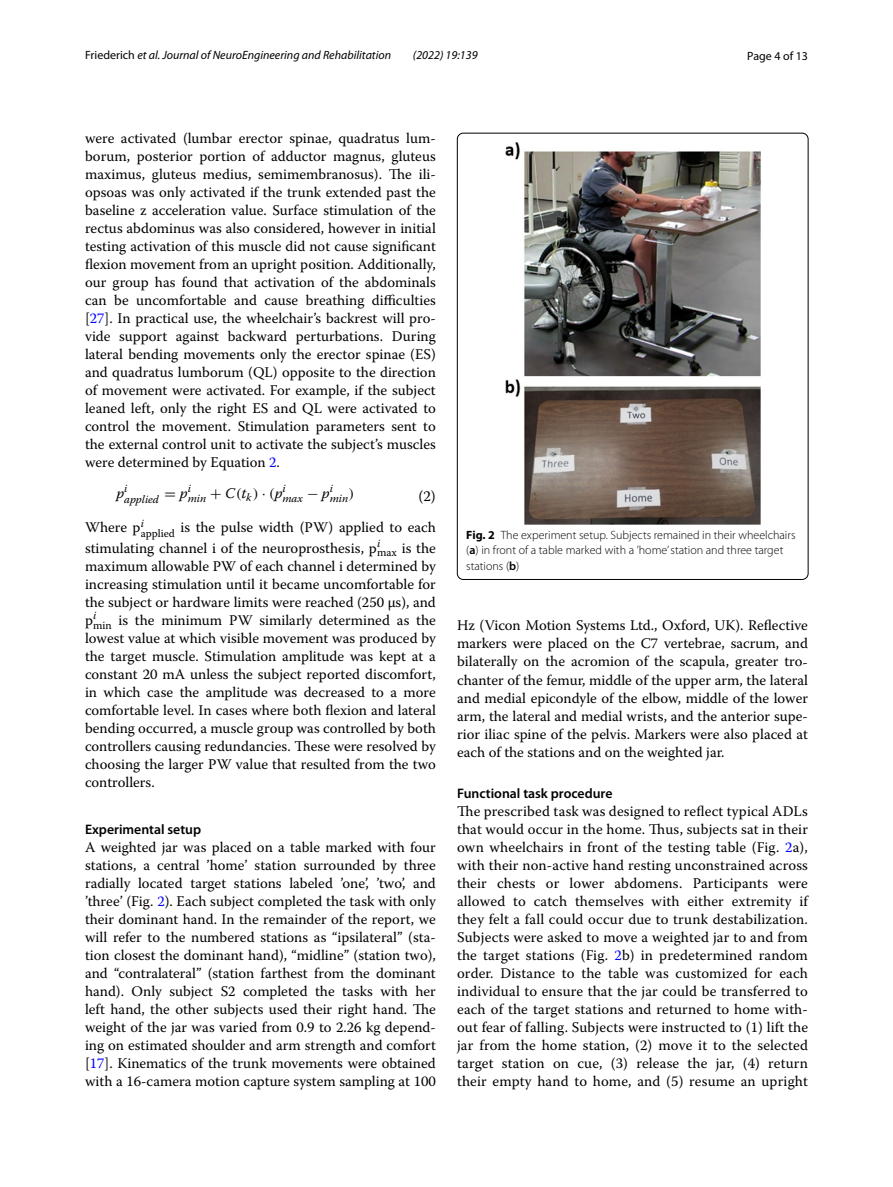
<style>
.page{position:relative;width:893px;height:1187px;background:#fff}
.page>*{position:absolute;margin:0;border:0;box-sizing:border-box;transform-origin:0 0}
.t1{font:15px "Warnock Pro";color:#000}
.t2{font:14.7px/18px "Warnock Pro";color:#000;text-align:justify}
.t3{font:14.7px "Warnock Pro It 2";color:#000}
.t4{font:600 13.8px "Myriad Pro";color:#000}
.t5{font:300 12px/15px "Myriad Pro";color:#000}
.t6{font:italic 12px "Myriad Pro";color:#000}
.t7{font:12px "Myriad Pro";color:#000}
.t8{font:11.25px/10.6px "Warnock Pro It 2";color:#000}
.s1{font-style:normal}
.s2{color:#00f}
.s3{font-weight:700}
.s4{font-weight:600}
</style>
<div class="page">
<img style="left:505px;top:142px;width:255px;height:382px">
<div style="left:457px;top:133px;width:351px;height:446px;border:1px solid #000;border-radius:6px"></div>
<p class="t6" style="left:85px;top:48px;width:308px"><span class="s1">Friederich</span> et al. Journal of NeuroEngineering and Rehabilitation</p>
<p class="t6" style="left:413px;top:48px;width:66px">(2022) 19:139</p>
<p class="t7" style="left:747px;top:48px;width:62px">Page 4 of 13</p>
<p class="t2" style="left:85px;top:128px;width:352px">were activated (lumbar erector spinae, quadratus lum&shy;borum, posterior portion of adductor magnus, gluteus maximus, gluteus medius, semimembranosus). The ili&shy;opsoas was only activated if the trunk extended past the baseline z acceleration value. Surface stimulation of the rectus abdominus was also considered, however in initial testing activation of this muscle did not cause significant flexion movement from an upright position. Additionally, our group has found that activation of the abdominals can be uncomfortable and cause breathing difficulties [<span class="s2">27</span>]. In practical use, the wheelchair’s backrest will pro&shy;vide support against backward perturbations. During lateral bending movements only the erector spinae (ES) and quadratus lumborum (QL) opposite to the direction of movement were activated. For example, if the subject leaned left, only the right ES and QL were activated to control the movement. Stimulation parameters sent to the external control unit to activate the subject’s muscles were determined by Equation <span class="s2">2</span>.</p>
<p class="t8" style="left:124px;top:484px;width:68px">i<br>applied <sup>=</sup> <sup>p</sup>i</p>
<p class="t8" style="left:282px;top:493px;width:52px">max <sup>−</sup> <sup>p</sup>i</p>
<p class="t8" style="left:188px;top:494px;width:99px">min <sup>+</sup> <sup>C</sup><sup>(</sup><sup>t</sup>k<sup>)</sup> <sup>·</sup> <sup>(</sup><sup>p</sup>i</p>
<p class="t8" style="left:330px;top:494px;width:26px">min<sup>)</sup></p>
<p class="t3" style="left:116px;top:487px;width:9px">p</p>
<p class="t1" style="left:419px;top:486px;width:19px">(2)</p>
<p class="t2" style="left:85px;top:518px;width:60px">Where p<sup>i</sup></p>
<p class="t2" style="left:85px;top:517px;width:352px;line-height:20.2px;text-indent:56px"><sub>applied</sub> is the pulse width (PW) applied to each stimulating channel i of the neuroprosthesis, p<sup>i</sup></p>
<p class="t2" style="left:85px;top:538px;width:352px;text-indent:292px"><sub>max</sub> is the maximum allowable PW of each channel i determined by increasing stimulation until it became uncomfortable for the subject or hardware limits were reached (250 µs), and p<sup>i</sup></p>
<p class="t2" style="left:85px;top:610px;width:352px;text-indent:8px"><sub>min</sub> is the minimum PW similarly determined as the lowest value at which visible movement was produced by the target muscle. Stimulation amplitude was kept at a constant 20 mA unless the subject reported discomfort, in which case the amplitude was decreased to a more comfortable level. In cases where both flexion and lateral bending occurred, a muscle group was controlled by both controllers causing redundancies. These were resolved by choosing the larger PW value that resulted from the two controllers.</p>
<p class="t4" style="left:85px;top:820px;width:118px">Experimental setup</p>
<p class="t2" style="left:85px;top:838px;width:352px">A weighted jar was placed on a table marked with four stations, a central ’home’ station surrounded by three radially located target stations labeled ’one’, ’two’, and ’three’ (Fig. <span class="s2">2</span>). Each subject completed the task with only their dominant hand. In the remainder of the report, we will refer to the numbered stations as “ipsilateral” (sta&shy;tion closest the dominant hand), “midline” (station two), and “contralateral” (station farthest from the dominant hand). Only subject S2 completed the tasks with her left hand, the other subjects used their right hand. The weight of the jar was varied from 0.9 to 2.26 kg depend&shy;ing on estimated shoulder and arm strength and comfort [<span class="s2">17</span>]. Kinematics of the trunk movements were obtained with a 16-camera motion capture system sampling at 100</p>
<p class="t5" style="left:466px;top:528px;width:331px"><span class="s3">Fig. 2</span> The experiment setup. Subjects remained in their wheelchairs (<span class="s4">a</span>) in front of a table marked with a ’home’ station and three target stations (<span class="s4">b</span>)</p>
<p class="t2" style="left:457px;top:616px;width:352px">Hz (Vicon Motion Systems Ltd., Oxford, UK). Reflective markers were placed on the C7 vertebrae, sacrum, and bilaterally on the acromion of the scapula, greater tro&shy;chanter of the femur, middle of the upper arm, the lateral and medial epicondyle of the elbow, middle of the lower arm, the lateral and medial wrists, and the anterior supe&shy;rior iliac spine of the pelvis. Markers were also placed at each of the stations and on the weighted jar.</p>
<p class="t4" style="left:457px;top:784px;width:157px">Functional task procedure</p>
<p class="t2" style="left:457px;top:802px;width:352px">The prescribed task was designed to reflect typical ADLs that would occur in the home. Thus, subjects sat in their own wheelchairs in front of the testing table (Fig. <span class="s2">2</span>a), with their non-active hand resting unconstrained across their chests or lower abdomens. Participants were allowed to catch themselves with either extremity if they felt a fall could occur due to trunk destabilization.<br>Subjects were asked to move a weighted jar to and from the target stations (Fig. <span class="s2">2</span>b) in predetermined random order. Distance to the table was customized for each individual to ensure that the jar could be transferred to each of the target stations and returned to home with&shy;out fear of falling. Subjects were instructed to (1) lift the jar from the home station, (2) move it to the selected target station on cue, (3) release the jar, (4) return their empty hand to home, and (5) resume an upright</p>
</div>
